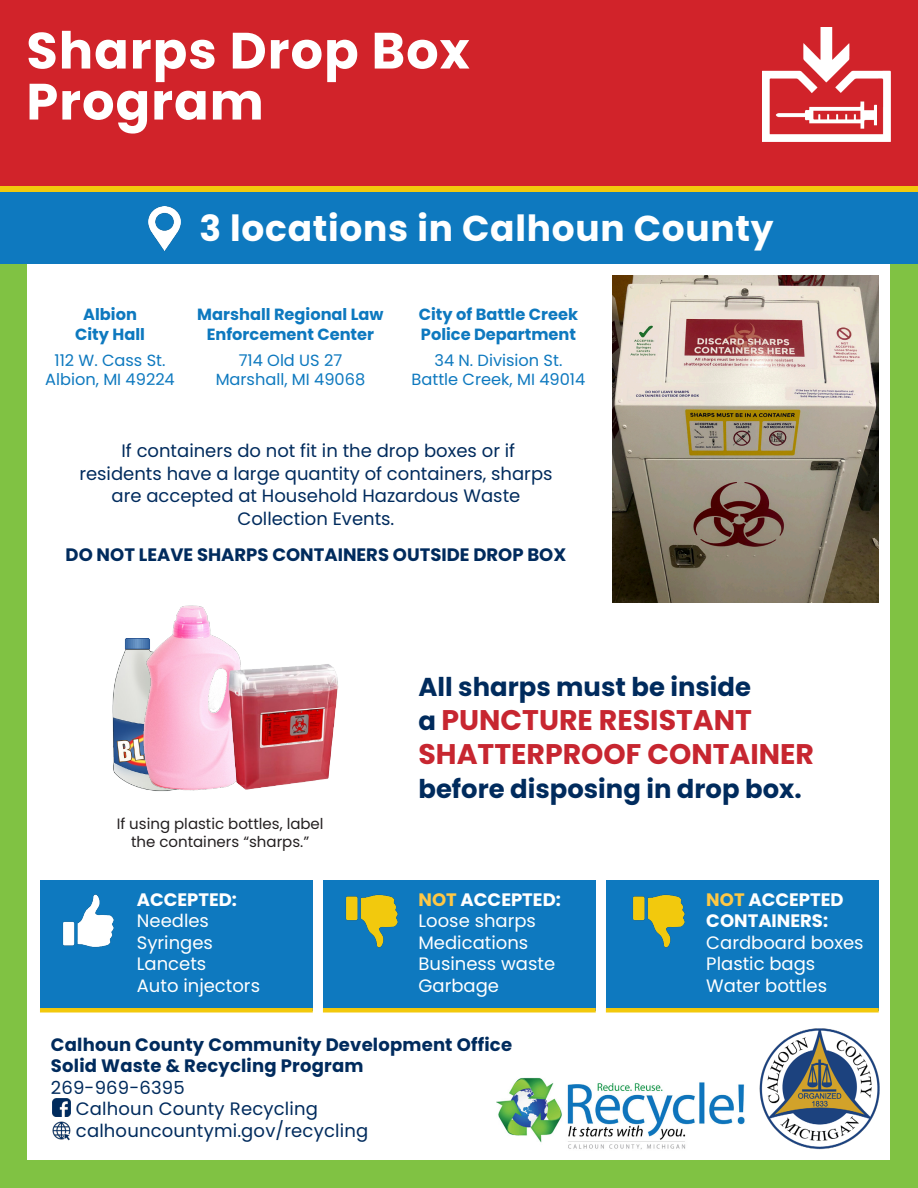
<style>
.page{position:relative;width:918px;height:1188px;background:#fff}
.page>*{position:absolute;margin:0;border:0;box-sizing:border-box;transform-origin:0 0}
.t1{font:700 51px "Poppins";letter-spacing:.02em;color:#fff}
.t2{font:700 36px "Poppins";letter-spacing:.02em;color:#fff}
.t3{font:700 28.35px/34px "Poppins";color:#c72630}
.t4{font:700 25.8px "Poppins";color:#002b5d}
.t5{font:18px/22.5px "Poppins";color:#002b5d;text-align:center}
.t6{font:18px "Poppins";color:#fff}
.t7{font:700 18px "Poppins";letter-spacing:.01em;color:#002b5d}
.t8{font:700 18px/21.6px "Poppins";color:#fff}
.t9{font:16.2px "Poppins";color:#0e79bf}
.t10{font:700 16.2px/19.5px "Poppins";color:#0e79bf;text-align:center}
.t11{font:15px/18px "Poppins";color:#231f20;text-align:center}
.s1{font-size:25.8px;color:#002b5d}
.s2{color:#fec845}
</style>
<div class="page">
<div style="left:0;top:264px;width:918px;height:924px;background:#80c243"></div>
<div style="left:28px;top:259px;width:862px;height:901px;background:#fff"></div>
<div style="left:0;top:0;width:918px;height:192px;background:#d1232a"></div>
<div style="left:0;top:186px;width:918px;height:72px;background:#f2c90d"></div>
<div style="left:0;top:192px;width:918px;height:72px;background:#0e79bf"></div>
<div style="left:40px;top:880px;width:273px;height:130px;background:#0e79bf"></div>
<div style="left:323px;top:880px;width:273px;height:130px;background:#0e79bf"></div>
<div style="left:606px;top:880px;width:273px;height:130px;background:#0e79bf"></div>
<div style="left:606px;top:1008px;width:273px;height:5px;background:#f2c90d"></div>
<div style="left:323px;top:1008px;width:273px;height:5px;background:#f2c90d"></div>
<div style="left:40px;top:1008px;width:273px;height:5px;background:#f2c90d"></div>
<img style="left:763px;top:27px;width:127px;height:115px">
<img style="left:497px;top:1077px;width:248px;height:72px">
<img style="left:759px;top:1028px;width:121px;height:122px">
<img style="left:52px;top:1121px;width:18px;height:20px">
<img style="left:52px;top:1099px;width:18px;height:18px">
<img style="left:149px;top:206px;width:31px;height:45px">
<img style="left:62px;top:894px;width:52px;height:54px">
<img style="left:345px;top:894px;width:53px;height:54px">
<img style="left:632px;top:894px;width:53px;height:54px">
<img style="left:112px;top:638px;width:21px;height:148px">
<img style="left:133px;top:605px;width:100px;height:186px">
<img style="left:211px;top:648px;width:127px;height:143px">
<img style="left:612px;top:275px;width:267px;height:328px">
<p class="t1" style="left:26px;top:21px;width:445px">Sharps Drop Box</p>
<p class="t1" style="left:26px;top:72px;width:239px">Program</p>
<p class="t10" style="left:83px;top:305px;width:55px">Albion</p>
<p class="t10" style="left:75px;top:324px;width:71px">City Hall</p>
<p class="t9" style="left:55px;top:351px;width:113px">112 W. Cass St.</p>
<p class="t9" style="left:45px;top:370px;width:131px">Albion, MI 49224</p>
<p class="t2" style="left:199px;top:208px;width:576px">3 locations in Calhoun County</p>
<p class="t10" style="left:197px;top:305px;width:188px">Marshall Regional Law<br>Enforcement Center</p>
<p class="t9" style="left:239px;top:351px;width:105px">714 Old US 27</p>
<p class="t9" style="left:216px;top:370px;width:151px">Marshall, MI 49068</p>
<p class="t10" style="left:419px;top:305px;width:161px">City of Battle Creek</p>
<p class="t10" style="left:421px;top:324px;width:157px">Police Department</p>
<p class="t9" style="left:434px;top:351px;width:129px">34 N. Division St.</p>
<p class="t9" style="left:412px;top:370px;width:175px">Battle Creek, MI 49014</p>
<p class="t5" style="left:79px;top:440px;width:475px">If containers do not fit in the drop boxes or if residents have a large quantity of containers, sharps are accepted at Household Hazardous Waste Collection Events.</p>
<p class="t7" style="left:66px;top:544px;width:502px">DO NOT LEAVE SHARPS CONTAINERS OUTSIDE DROP BOX</p>
<p class="t11" style="left:117px;top:815px;width:208px">If using plastic bottles, label the containers “sharps.”</p>
<p class="t8" style="left:137px;top:889px;width:102px">ACCEPTED:</p>
<p class="t6" style="left:137px;top:910px;width:74px">Needles</p>
<p class="t6" style="left:137px;top:932px;width:78px">Syringes</p>
<p class="t6" style="left:137px;top:954px;width:71px">Lancets</p>
<p class="t6" style="left:137px;top:975px;width:125px">Auto injectors</p>
<p class="t4" style="left:418px;top:672px;width:334px">All sharps must be inside</p>
<p class="t3" style="left:418px;top:703px;width:397px"><span class="s1">a</span> PUNCTURE RESISTANT<br>SHATTERPROOF CONTAINER</p>
<p class="t4" style="left:418px;top:774px;width:385px">before disposing in drop box.</p>
<p class="t8" style="left:418px;top:889px;width:144px"><span class="s2">NOT</span> ACCEPTED:</p>
<p class="t6" style="left:418px;top:910px;width:119px">Loose sharps</p>
<p class="t6" style="left:418px;top:932px;width:111px">Medications</p>
<p class="t6" style="left:418px;top:954px;width:138px">Business waste</p>
<p class="t6" style="left:418px;top:975px;width:82px">Garbage</p>
<p class="t8" style="left:706px;top:889px;width:139px"><span class="s2">NOT</span> ACCEPTED<br>CONTAINERS:</p>
<p class="t6" style="left:706px;top:932px;width:159px">Cardboard boxes</p>
<p class="t6" style="left:706px;top:954px;width:111px">Plastic bags</p>
<p class="t6" style="left:706px;top:975px;width:122px">Water bottles</p>
<p class="t7" style="left:51px;top:1034px;width:463px">Calhoun County Community Development Office</p>
<p class="t7" style="left:51px;top:1055px;width:314px">Solid Waste &amp; Recycling Program</p>
<p class="t5" style="left:51px;top:1076px;width:135px">269-969-6395</p>
<p class="t5" style="left:76px;top:1098px;width:244px">Calhoun County Recycling</p>
<p class="t5" style="left:76px;top:1120px;width:294px">calhouncountymi.gov/recycling</p>
</div>
